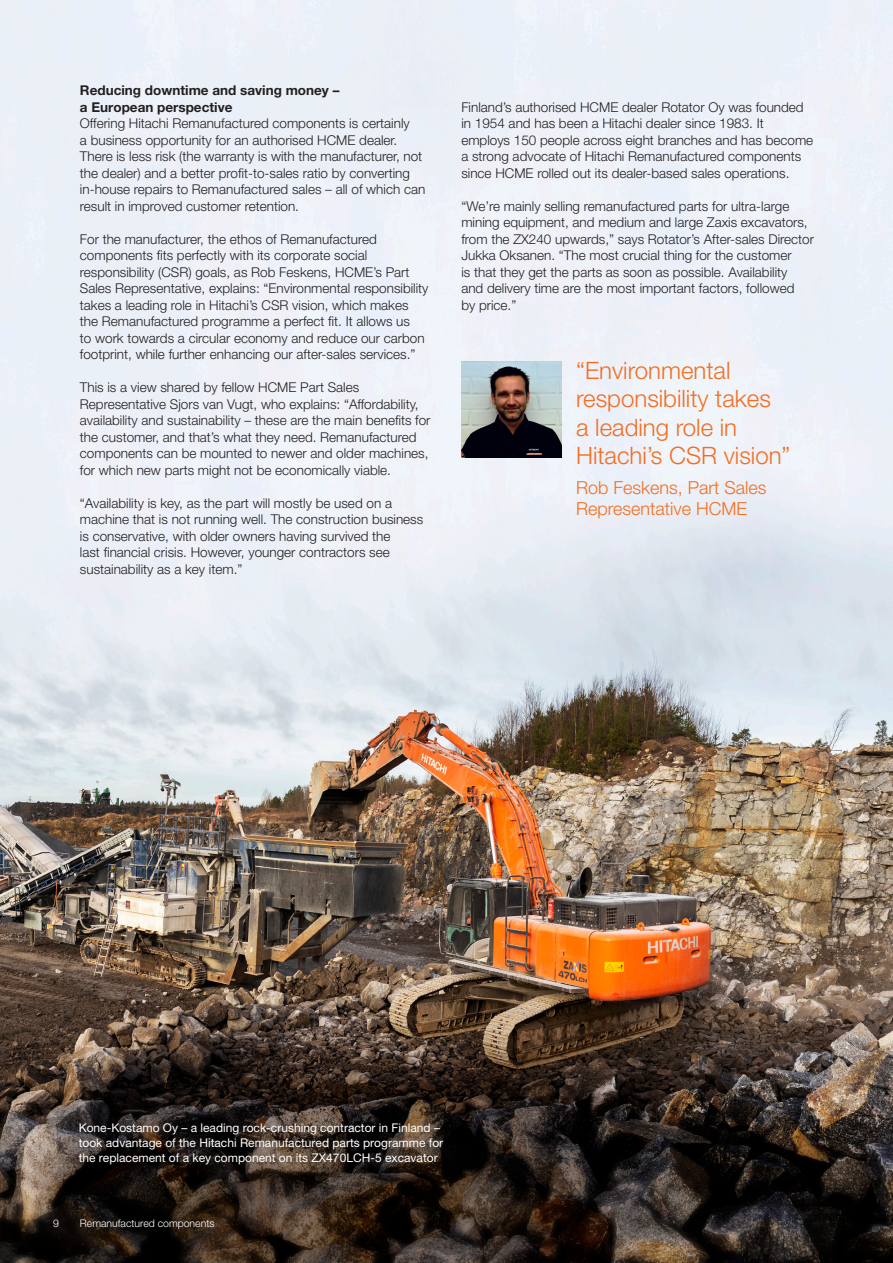
<style>
.page{position:relative;width:893px;height:1263px;background:#fff}
.page>*{position:absolute;margin:0;border:0;box-sizing:border-box;transform-origin:0 0}
.t1{font:300 24px/28.5px "Helvetica Neue LT Pro";color:#f36e21}
.t2{font:300 18px/21px "Helvetica Neue";color:#f36e21}
.t3{font:300 13.5px/16.5px "Helvetica Neue LT Pro";color:#231f20}
.t4{font:700 13.5px/16.5px "Helvetica Neue LT Pro";color:#231f20}
.t5{font:12px/15px "Helvetica Neue LT Pro";color:#fff}
.t6{font:300 10.5px "Helvetica Neue LT Pro";color:#fff}
.s1{font-family:"Helvetica Neue LT Pro"}
</style>
<div class="page">
<img style="left:0;top:0;width:893px;height:1263px">
<img style="left:461px;top:361px;width:100px;height:96px">
<p class="t4" style="left:80px;top:82px;width:261px">Reducing downtime and saving money – a European perspective</p>
<p class="t3" style="left:80px;top:115px;width:347px">Offering Hitachi Remanufactured components is certainly<br>a business opportunity for an authorised HCME dealer.<br>There is less risk (the warranty is with the manufacturer, not the dealer) and a better profit-to-sales ratio by converting in-house repairs to Remanufactured sales – all of which can result in improved customer retention.</p>
<p class="t3" style="left:80px;top:231px;width:350px">For the manufacturer, the ethos of Remanufactured components fits perfectly with its corporate social responsibility (CSR) goals, as Rob Feskens, HCME’s Part Sales Representative, explains: “Environmental responsibility takes a leading role in Hitachi’s CSR vision, which makes the Remanufactured programme a perfect fit. It allows us<br>to work towards a circular economy and reduce our carbon footprint, while further enhancing our after-sales services.”</p>
<p class="t3" style="left:80px;top:379px;width:352px">This is a view shared by fellow HCME Part Sales Representative Sjors van Vugt, who explains: “Affordability, availability and sustainability – these are the main benefits for the customer, and that’s what they need. Remanufactured components can be mounted to newer and older machines, for which new parts might not be economically viable.</p>
<p class="t3" style="left:80px;top:495px;width:345px">“Availability is key, as the part will mostly be used on a machine that is not running well. The construction business is conservative, with older owners having survived the<br>last financial crisis. However, younger contractors see sustainability as a key item.”</p>
<p class="t3" style="left:461px;top:99px;width:353px">Finland’s authorised HCME dealer Rotator Oy was founded in 1954 and has been a Hitachi dealer since 1983. It employs 150 people across eight branches and has become a strong advocate of Hitachi Remanufactured components since HCME rolled out its dealer-based sales operations.</p>
<p class="t3" style="left:461px;top:198px;width:354px">“We’re mainly selling remanufactured parts for ultra-large mining equipment, and medium and large Zaxis excavators, from the ZX240 upwards,” says Rotator’s After-sales Director Jukka Oksanen. “The most crucial thing for the customer<br>is that they get the parts as soon as possible. Availability<br>and delivery time are the most important factors, followed<br>by price.”</p>
<p class="t1" style="left:576px;top:355px;width:216px">“Environmental responsibility takes<br>a leading role in<br>Hitachi’s CSR vision”</p>
<p class="t2" style="left:576px;top:476px;width:192px"><span class="s1">Rob Feskens,</span> Part Sales<br>Representative HCME</p>
<p class="t5" style="left:79px;top:1120px;width:366px">Kone-Kostamo Oy – a leading rock-crushing contractor in Finland – took advantage of the Hitachi Remanufactured parts programme for the replacement of a key component on its ZX470LCH-5 excavator</p>
<p class="t6" style="left:53px;top:1217px;width:7px">9</p>
<p class="t6" style="left:80px;top:1217px;width:136px">Remanufactured components</p>
</div>
